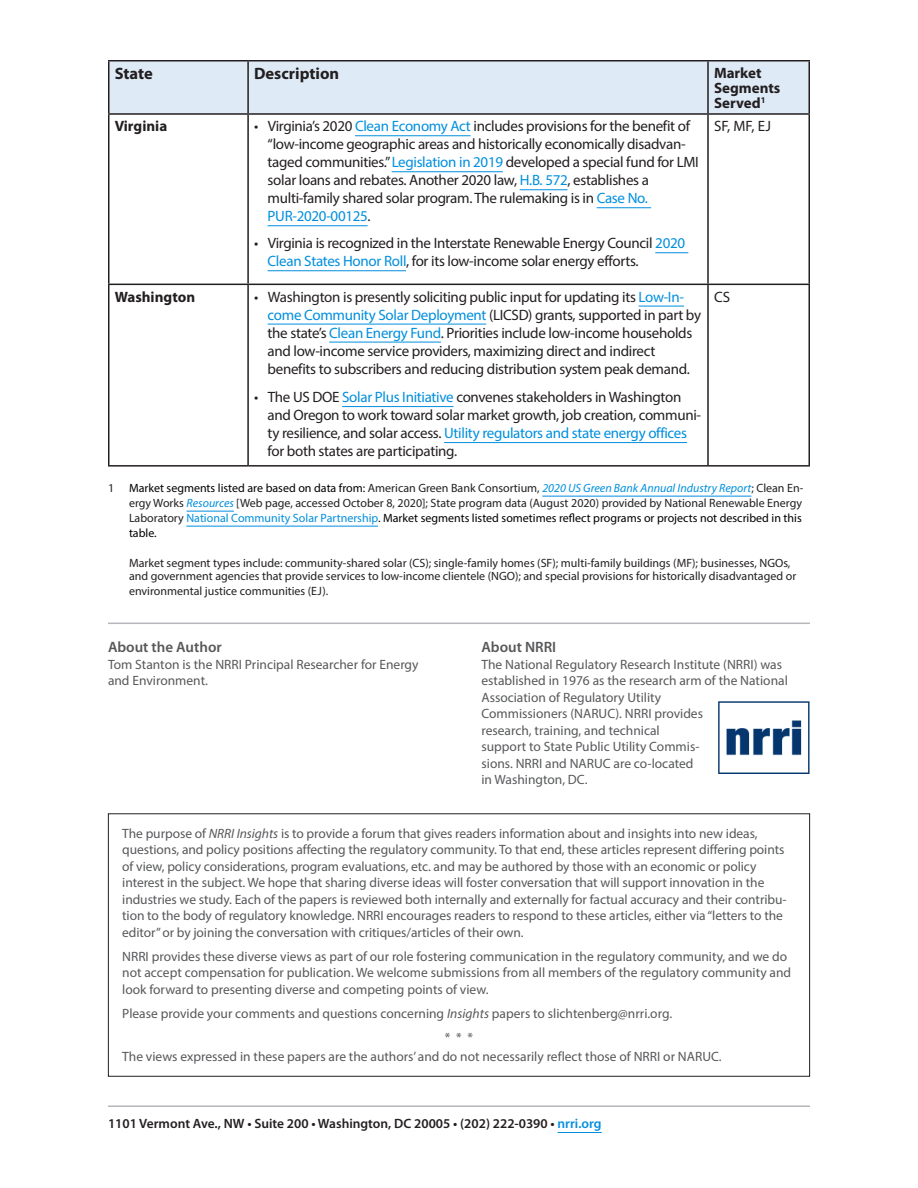
<style>
.page{position:relative;width:918px;height:1188px;background:#fff}
.page>*{position:absolute;margin:0;border:0;box-sizing:border-box;transform-origin:0 0}
.t1{font:700 16.5px "Myriad Pro";color:#231f20}
.t2{font:15px/18px "Myriad Pro";letter-spacing:-.02em;color:#231f20}
.t3{font:700 15px/15px "Myriad Pro";color:#231f20}
.t4{font:600 15px "Myriad Pro";color:#57585a}
.t5{font:13.5px/16.5px "Myriad Pro";letter-spacing:-.005em;color:#57585a}
.t6{font:600 13.5px "Myriad Pro";color:#231f20}
.Footnote_text{font:12px/15px "Myriad Pro";color:#231f20}
.s1{color:#008fde}
.s2{color:#000}
.s3{font-style:italic;color:#008fde}
.s4{font-style:italic}
</style>
<div class="page">
<hr style="left:558px;top:1132px;width:44px;height:1px;background:#008fde">
<hr style="left:108px;top:1106px;width:702px;height:1px;background:#b6b7bb">
<img style="left:719px;top:702px;width:91px;height:71px">
<hr style="left:108px;top:623px;width:702px;height:1px;background:#b6b7bb">
<div style="left:108px;top:813px;width:702px;height:264px;border:1px solid #231f20"></div>
<div style="left:110px;top:62px;width:698px;height:51px;background:#deeaf6"></div>
<hr style="left:108px;top:60px;width:140px;height:2px;background:#231f20">
<hr style="left:108px;top:62px;width:2px;height:51px;background:#231f20">
<hr style="left:248px;top:60px;width:460px;height:2px;background:#231f20">
<hr style="left:247px;top:62px;width:2px;height:51px;background:#231f20">
<hr style="left:708px;top:60px;width:102px;height:2px;background:#231f20">
<hr style="left:707px;top:62px;width:2px;height:51px;background:#231f20">
<hr style="left:808px;top:62px;width:2px;height:51px;background:#231f20">
<hr style="left:108px;top:113px;width:140px;height:2px;background:#231f20">
<hr style="left:108px;top:115px;width:2px;height:169px;background:#231f20">
<hr style="left:248px;top:113px;width:460px;height:2px;background:#231f20">
<hr style="left:247px;top:115px;width:2px;height:169px;background:#231f20">
<hr style="left:708px;top:113px;width:102px;height:2px;background:#231f20">
<hr style="left:707px;top:115px;width:2px;height:169px;background:#231f20">
<hr style="left:808px;top:115px;width:2px;height:169px;background:#231f20">
<hr style="left:108px;top:284px;width:140px;height:1px;background:#231f20">
<hr style="left:108px;top:285px;width:2px;height:180px;background:#231f20">
<hr style="left:248px;top:284px;width:460px;height:1px;background:#231f20">
<hr style="left:247px;top:285px;width:2px;height:180px;background:#231f20">
<hr style="left:708px;top:284px;width:102px;height:1px;background:#231f20">
<hr style="left:707px;top:285px;width:2px;height:180px;background:#231f20">
<hr style="left:808px;top:285px;width:2px;height:180px;background:#231f20">
<hr style="left:108px;top:465px;width:140px;height:2px;background:#231f20">
<hr style="left:248px;top:465px;width:460px;height:2px;background:#231f20">
<hr style="left:708px;top:465px;width:102px;height:2px;background:#231f20">
<hr style="left:355px;top:135px;width:116px;height:1px;background:#008fde">
<hr style="left:392px;top:171px;width:111px;height:1px;background:#008fde">
<hr style="left:520px;top:189px;width:48px;height:1px;background:#008fde">
<hr style="left:597px;top:207px;width:54px;height:1px;background:#008fde">
<hr style="left:268px;top:225px;width:100px;height:1px;background:#008fde">
<hr style="left:655px;top:252px;width:33px;height:1px;background:#008fde">
<hr style="left:268px;top:270px;width:138px;height:1px;background:#008fde">
<hr style="left:639px;top:306px;width:45px;height:1px;background:#008fde">
<hr style="left:268px;top:324px;width:218px;height:1px;background:#008fde">
<hr style="left:329px;top:342px;width:112px;height:1px;background:#008fde">
<hr style="left:342px;top:406px;width:112px;height:1px;background:#008fde">
<hr style="left:444px;top:442px;width:243px;height:1px;background:#008fde">
<hr style="left:542px;top:496px;width:209px;height:1px;background:#008fde">
<hr style="left:187px;top:511px;width:47px;height:1px;background:#008fde">
<hr style="left:186px;top:526px;width:192px;height:1px;background:#008fde">
<p class="t1" style="left:115px;top:63px;width:40px">State</p>
<p class="t1" style="left:254px;top:63px;width:87px">Description</p>
<p class="t3" style="left:714px;top:65px;width:68px">Market<br>Segments<br>Served<sup>1</sup></p>
<p class="t3" style="left:115px;top:118px;width:54px">Virginia</p>
<p class="t2" style="left:268px;top:117px;width:433px;text-indent:-14px">• Virginia’s 2020 <span class="s1">Clean Economy Act</span> includes provisions for the benefit of “low-income geographic areas and historically economically disadvan&shy;taged communities.” <span class="s1">Legislation in 2019</span> developed a special fund for LMI solar loans and rebates. Another 2020 law, <span class="s1">H.B. 572</span>, establishes a multi-family shared solar program. The rulemaking is in <span class="s1">Case No.<br>PUR-2020-00125</span>.</p>
<p class="t2" style="left:268px;top:234px;width:419px;text-indent:-14px">• Virginia is recognized in the Interstate Renewable Energy Council <span class="s1">2020<br>Clean States Honor Roll</span>, for its low-income solar energy efforts.</p>
<p class="t2" style="left:714px;top:117px;width:58px">SF, MF, EJ</p>
<p class="t3" style="left:115px;top:289px;width:82px">Washington</p>
<p class="t2" style="left:268px;top:287px;width:435px;text-indent:-14px">• Washington is presently soliciting public input for updating its <span class="s1">Low-In&shy;come Community Solar Deployment</span> (LICSD) grants, supported in part by the state’s <span class="s1">Clean Energy Fund</span>. Priorities include low-income households and low-income service providers, maximizing direct and indirect benefits to subscribers and reducing distribution system peak demand.</p>
<p class="t2" style="left:268px;top:388px;width:435px;text-indent:-14px">• The US DOE <span class="s1">Solar Plus Initiative</span> convenes stakeholders in Washington and Oregon to work toward solar market growth, job creation, communi&shy;ty resilience, and solar access. <span class="s1">Utility regulators and state energy offices </span>for both states are participating.</p>
<p class="t2" style="left:714px;top:287px;width:18px">CS</p>
<p class="Footnote_text" style="left:129px;top:480px;width:676px;text-indent:-21px">1 <span class="s2">Market segments listed are based on data from:</span> American Green Bank Consortium, <span class="s3">2020 US Green Bank Annual Industry Report</span>; Clean En&shy;ergy Works <span class="s3">Resources</span> [Web page, accessed October 8, 2020]; State program data (August 2020) provided by National Renewable Energy Laboratory <span class="s1">National Community Solar Partnership</span><span class="s2">. Market segments listed sometimes reflect programs or projects not described in this table.</span></p>
<p class="Footnote_text" style="left:129px;top:556px;width:669px;line-height:13.5px">Market segment types include: community-shared solar (CS); single-family homes (SF); multi-family buildings (MF); businesses, NGOs, and government agencies that provide services to low-income clientele (NGO); and special provisions for historically disadvantaged or</p>
<p class="Footnote_text" style="left:129px;top:583px;width:201px">environmental justice communities (EJ).</p>
<p class="t4" style="left:108px;top:638px;width:115px">About the Author</p>
<p class="t5" style="left:108px;top:656px;width:312px">Tom Stanton is the NRRI Principal Researcher for Energy and Environment.</p>
<p class="t4" style="left:482px;top:638px;width:76px">About NRRI</p>
<p class="t5" style="left:482px;top:656px;width:308px">The National Regulatory Research Institute (NRRI) was established in 1976 as the research arm of the National Association of Regulatory Utility<br>Commissioners (NARUC). NRRI provides<br>research, training, and technical<br>support to State Public Utility Commis-<br>sions. NRRI and NARUC are co-located<br>in Washington, DC.</p>
<p class="t5" style="left:122px;top:825px;width:666px">The purpose of <span class="s4">NRRI Insights</span> is to provide a forum that gives readers information about and insights into new ideas, questions, and policy positions affecting the regulatory community. To that end, these articles represent differing points of view, policy considerations, program evaluations, etc. and may be authored by those with an economic or policy interest in the subject. We hope that sharing diverse ideas will foster conversation that will support innovation in the industries we study. Each of the papers is reviewed both internally and externally for factual accuracy and their contribu&shy;tion to the body of regulatory knowledge. NRRI encourages readers to respond to these articles, either via “letters to the editor” or by joining the conversation with critiques/articles of their own.</p>
<p class="t5" style="left:122px;top:948px;width:670px">NRRI provides these diverse views as part of our role fostering communication in the regulatory community, and we do not accept compensation for publication. We welcome submissions from all members of the regulatory community and look forward to presenting diverse and competing points of view.</p>
<p class="t5" style="left:445px;top:1001px;width:229px;line-height:24px;text-indent:-323px">Please provide your comments and questions concerning <span class="s4">Insights</span> papers to slichtenberg@nrri.org. * * *</p>
<p class="t5" style="left:122px;top:1048px;width:601px">The views expressed in these papers are the authors’ and do not necessarily reflect those of NRRI or NARUC.</p>
<p class="t6" style="left:108px;top:1115px;width:495px">1101 Vermont Ave., NW • Suite 200 • Washington, DC 20005 • (202) 222-0390 • <span class="s1">nrri.org</span></p>
</div>
